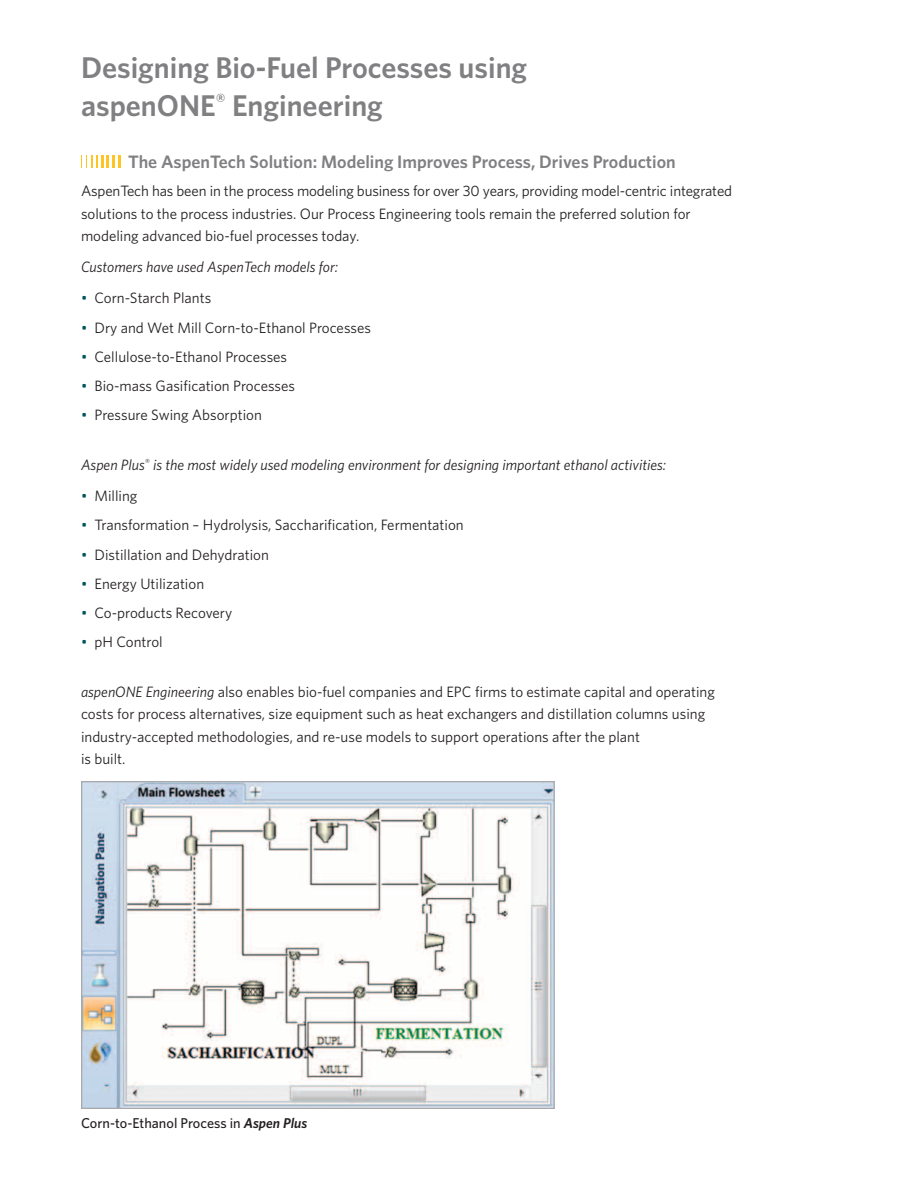
<style>
.page{position:relative;width:918px;height:1188px;background:#fff}
.page>*{position:absolute;margin:0;border:0;box-sizing:border-box;transform-origin:0 0}
.T2_page_head_Gray{font:600 30px/37.5px "Whitney";color:#808083}
.T2_subhead_Gray_8{font:600 18px "Whitney";color:#808083}
.T2_Text{font:15px/22.5px "Whitney";color:#231f20}
.T2_Bullet_text{font:15px "Whitney";color:#231f20}
.T2_Text-2{font:italic 15px "Whitney";color:#231f20}
.T2_Bullet_text_Las{font:15px "Whitney";color:#231f20}
.T2_caption{font:500 14.25px "Whitney";color:#231f20}
.s1{color:#00525d}
.s2{font-style:italic}
.s3{font-weight:600;font-style:italic}
</style>
<div class="page">
<svg style="left:81px;top:155px;width:39px;height:13px"></svg>
<img style="left:83px;top:783px;width:470px;height:324px">
<div style="left:81px;top:781px;width:474px;height:328px;border:1px solid #a8a9ad"></div>
<p class="T2_page_head_Gray" style="left:81px;top:48px;width:448px">Designing Bio-Fuel Processes using aspenONE<sup>®</sup> Engineering</p>
<p class="T2_subhead_Gray_8" style="left:128px;top:151px;width:549px">The AspenTech Solution: Modeling Improves Process, Drives Production</p>
<p class="T2_Text" style="left:81px;top:179px;width:653px">AspenTech has been in the process modeling business for over 30 years, providing model-centric integrated solutions to the process industries. Our Process Engineering tools remain the preferred solution for modeling advanced bio-fuel processes today.</p>
<p class="T2_Text-2" style="left:81px;top:258px;width:259px">Customers have used AspenTech models for:</p>
<p class="T2_Bullet_text" style="left:81px;top:289px;width:132px"><span class="s1">•</span> Corn-Starch Plants</p>
<p class="T2_Bullet_text" style="left:81px;top:319px;width:292px"><span class="s1">•</span> Dry and Wet Mill Corn-to-Ethanol Processes</p>
<p class="T2_Bullet_text" style="left:81px;top:348px;width:208px"><span class="s1">•</span> Cellulose-to-Ethanol Processes</p>
<p class="T2_Bullet_text" style="left:81px;top:377px;width:216px"><span class="s1">•</span> Bio-mass Gasification Processes</p>
<p class="T2_Bullet_text_Las" style="left:81px;top:406px;width:182px"><span class="s1">•</span> Pressure Swing Absorption</p>
<p class="T2_Text-2" style="left:81px;top:456px;width:587px">Aspen Plus<sup>®</sup> is the most widely used modeling environment for designing important ethanol activities:</p>
<p class="T2_Bullet_text" style="left:81px;top:487px;width:58px"><span class="s1">•</span> Milling</p>
<p class="T2_Bullet_text" style="left:81px;top:516px;width:384px"><span class="s1">•</span> Transformation – Hydrolysis, Saccharification, Fermentation</p>
<p class="T2_Bullet_text" style="left:81px;top:545px;width:189px"><span class="s1">•</span> Distillation and Dehydration</p>
<p class="T2_Bullet_text" style="left:81px;top:575px;width:125px"><span class="s1">•</span> Energy Utilization</p>
<p class="T2_Bullet_text" style="left:81px;top:604px;width:153px"><span class="s1">•</span> Co-products Recovery</p>
<p class="T2_Bullet_text_Las" style="left:81px;top:633px;width:83px"><span class="s1">•</span> pH Control</p>
<p class="T2_Text" style="left:81px;top:680px;width:635px"><span class="s2">aspenONE Engineering</span> also enables bio-fuel companies and EPC firms to estimate capital and operating costs for process alternatives, size equipment such as heat exchangers and distillation columns using industry-accepted methodologies, and re-use models to support operations after the plant<br>is built.</p>
<p class="T2_caption" style="left:81px;top:1115px;width:228px">Corn-to-Ethanol Process in <span class="s3">Aspen Plus</span></p>
</div>
